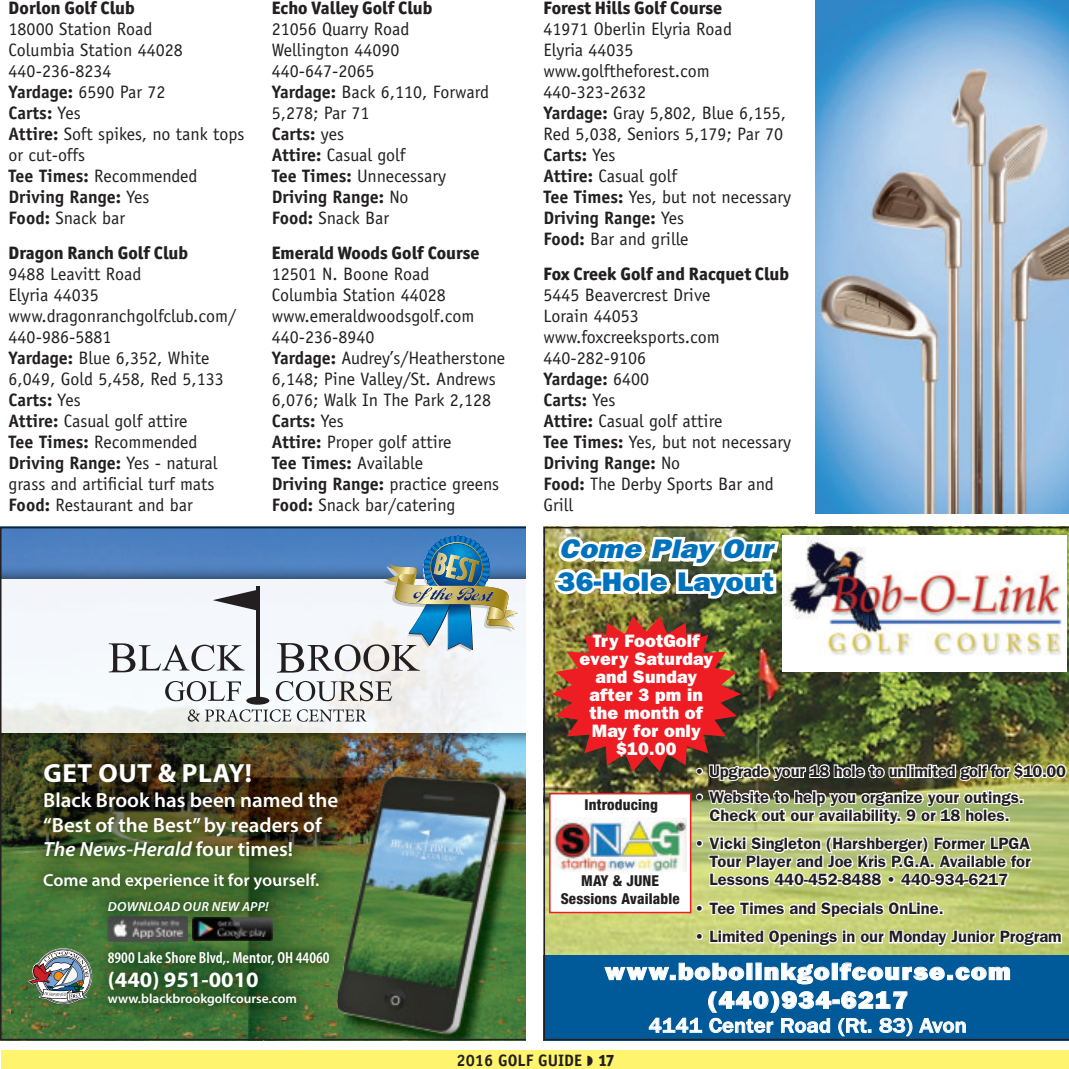
<style>
.page{position:relative;width:1069px;height:1069px;background:#fff}
.page>*{position:absolute;margin:0;border:0;box-sizing:border-box;transform-origin:0 0}
.t1{font:800 27px/32.4px "Franklin Gothic";letter-spacing:.01em;color:#0072bc;scale:1.1 1}
.t2{font:700 26.4px "Myriad Pro";letter-spacing:.02em;color:#fff}
.t3{font:800 24px/28.7px "Franklin Gothic";letter-spacing:.05em;color:#fff;text-align:center;scale:1.1 1}
.t4{font:700 22.05px "Myriad Pro";color:#fff}
.t5{font:500 20.7px "Franklin Gothic";color:#fff;scale:1.1 1}
.t6{font:600 20.55px/24.6px "Myriad Pro";color:#fff}
.t7{font:18px/21px "Officina Sans";color:#231f20}
.t8{font:700 18px "Officina Sans";color:#231f20}
.name{font:800 18px "Officina San ITC";color:#231f20}
.t9{font:800 18px/18px "Franklin Gothic";letter-spacing:.01em;color:#fff;text-align:center}
.t10{font:600 17.4px "Myriad Pro";color:#fff}
.t11{font:600 16.5px/18px "Franklin Gothic";color:#231f20;text-align:center}
.t12{font:700 16.5px "Officina Sans";color:#231f20}
.t13{font:600 condensed 16.05px "Myriad Pro";color:#fff}
.t14{font:800 condensed 15px/18px "Helvetica Neue LT Std";letter-spacing:.01em;color:#231f20;text-align:center}
.t15{font:600 13.2px "Myriad Pro";color:#fff}
.t16{font:italic 600 13.2px "Myriad Pro";letter-spacing:.02em;color:#fff}
.s1{font-weight:700}
.s2{font-weight:400}
.s3{font-style:italic}
.s4{font-family:"Officina San ITC";font-weight:800}
</style>
<div class="page">
<div style="left:2px;top:1050px;width:1066px;height:18px;background:#fff46d"></div>
<img style="left:543px;top:527px;width:525px;height:513px">
<img style="left:553px;top:817px;width:133px;height:53px">
<img style="left:0;top:527px;width:525px;height:513px">
<img style="left:815px;top:0;width:253px;height:513px">
<p class="name" style="left:9px;top:-3px;width:127px">Dorlon Golf Club</p>
<p class="t7" style="left:9px;top:20px;width:145px">18000 Station Road</p>
<p class="t7" style="left:9px;top:41px;width:176px">Columbia Station 44028</p>
<p class="t7" style="left:9px;top:62px;width:104px">440-236-8234</p>
<p class="t7" style="left:9px;top:83px;width:158px"><span class="s1">Yardage:</span> 6590 Par 72</p>
<p class="t8" style="left:9px;top:107px;width:73px">Carts: <span class="s2">Yes</span></p>
<p class="t7" style="left:9px;top:125px;width:237px"><span class="s1">Attire:</span> Soft spikes, no tank tops or cut-offs</p>
<p class="t7" style="left:9px;top:167px;width:190px"><span class="s1">Tee Times:</span> Recommended</p>
<p class="t8" style="left:9px;top:191px;width:142px">Driving Range: <span class="s2">Yes</span></p>
<p class="t7" style="left:9px;top:209px;width:118px"><span class="s1">Food:</span> Snack bar</p>
<p class="name" style="left:9px;top:241px;width:181px">Dragon Ranch Golf Club</p>
<p class="t7" style="left:9px;top:265px;width:134px">9488 Leavitt Road</p>
<p class="t7" style="left:9px;top:286px;width:91px">Elyria 44035</p>
<p class="t7" style="left:9px;top:307px;width:229px">www.dragonranchgolfclub.com/</p>
<p class="t7" style="left:9px;top:328px;width:104px">440-986-5881</p>
<p class="t7" style="left:9px;top:349px;width:216px"><span class="s1">Yardage:</span> Blue 6,352, White<br>6,049, Gold 5,458, Red 5,133</p>
<p class="t8" style="left:9px;top:393px;width:73px">Carts: <span class="s2">Yes</span></p>
<p class="t7" style="left:9px;top:412px;width:180px"><span class="s1">Attire:</span> Casual golf attire</p>
<p class="t7" style="left:9px;top:433px;width:190px"><span class="s1">Tee Times:</span> Recommended</p>
<p class="t7" style="left:9px;top:454px;width:210px"><span class="s1">Driving Range:</span> Yes - natural grass and artificial turf mats</p>
<p class="t7" style="left:9px;top:496px;width:186px"><span class="s1">Food:</span> Restaurant and bar</p>
<p class="name" style="left:272px;top:-3px;width:162px">Echo Valley Golf Club</p>
<p class="t7" style="left:272px;top:20px;width:139px">21056 Quarry Road</p>
<p class="t7" style="left:272px;top:41px;width:129px">Wellington 44090</p>
<p class="t7" style="left:272px;top:62px;width:104px">440-647-2065</p>
<p class="t7" style="left:272px;top:83px;width:219px"><span class="s1">Yardage:</span> Back 6,110, Forward<br>5,278; Par 71</p>
<p class="t8" style="left:272px;top:128px;width:74px">Carts: <span class="s2">yes</span></p>
<p class="t7" style="left:272px;top:146px;width:135px"><span class="s1">Attire:</span> Casual golf</p>
<p class="t7" style="left:272px;top:167px;width:176px"><span class="s1">Tee Times:</span> Unnecessary</p>
<p class="t8" style="left:272px;top:191px;width:138px">Driving Range: <span class="s2">No</span></p>
<p class="t7" style="left:272px;top:209px;width:119px"><span class="s1">Food:</span> Snack Bar</p>
<p class="name" style="left:272px;top:241px;width:209px">Emerald Woods Golf Course</p>
<p class="t7" style="left:272px;top:265px;width:159px">12501 N. Boone Road</p>
<p class="t7" style="left:272px;top:286px;width:176px">Columbia Station 44028</p>
<p class="t7" style="left:272px;top:307px;width:204px">www.emeraldwoodsgolf.com</p>
<p class="t7" style="left:272px;top:328px;width:104px">440-236-8940</p>
<p class="t7" style="left:272px;top:349px;width:235px"><span class="s1">Yardage:</span> Audrey’s/Heatherstone<br>6,148; Pine Valley/St. Andrews<br>6,076; Walk In The Park 2,128</p>
<p class="t8" style="left:272px;top:414px;width:73px">Carts: <span class="s2">Yes</span></p>
<p class="t7" style="left:272px;top:433px;width:181px"><span class="s1">Attire:</span> Proper golf attire</p>
<p class="t8" style="left:272px;top:456px;width:153px">Tee Times: <span class="s2">Available</span></p>
<p class="t7" style="left:272px;top:475px;width:229px"><span class="s1">Driving Range:</span> practice greens</p>
<p class="t7" style="left:272px;top:496px;width:185px"><span class="s1">Food:</span> Snack bar/catering</p>
<p class="t2" style="left:44px;top:757px;width:210px">GET OUT &amp; PLAY!</p>
<p class="t6" style="left:43px;top:789px;width:296px">Black Brook has been named the “Best of the Best”by readers of<br><span class="s3">The News-Herald</span> four times!</p>
<p class="t10" style="left:43px;top:873px;width:277px">Come and experience it for yourself.</p>
<p class="t16" style="left:108px;top:898px;width:162px">DOWNLOAD OUR NEW APP!</p>
<p class="t13" style="left:108px;top:948px;width:223px">8900 Lake Shore Blvd,. Mentor, OH 44060</p>
<p class="t4" style="left:108px;top:965px;width:152px">(440) 951-0010</p>
<p class="t15" style="left:108px;top:993px;width:190px">www.blackbrookgolfcourse.com</p>
<p class="name" style="left:543px;top:-3px;width:180px">Forest Hills Golf Course</p>
<p class="t7" style="left:543px;top:20px;width:190px">41971 Oberlin Elyria Road</p>
<p class="t7" style="left:543px;top:41px;width:91px">Elyria 44035</p>
<p class="t7" style="left:543px;top:62px;width:168px">www.golftheforest.com</p>
<p class="t7" style="left:543px;top:83px;width:104px">440-323-2632</p>
<p class="t7" style="left:543px;top:104px;width:244px"><span class="s1">Yardage:</span> Gray 5,802, Blue 6,155,<br>Red 5,038, Seniors 5,179; Par 70</p>
<p class="t8" style="left:543px;top:149px;width:73px">Carts: <span class="s2">Yes</span></p>
<p class="t7" style="left:543px;top:167px;width:135px"><span class="s1">Attire:</span> Casual golf</p>
<p class="t7" style="left:543px;top:188px;width:249px"><span class="s1">Tee Times:</span> Yes, but not necessary</p>
<p class="t8" style="left:543px;top:212px;width:142px">Driving Range: <span class="s2">Yes</span></p>
<p class="t7" style="left:543px;top:230px;width:147px"><span class="s1">Food:</span> Bar and grille</p>
<p class="name" style="left:543px;top:262px;width:247px">Fox Creek Golf and Racquet Club</p>
<p class="t7" style="left:543px;top:286px;width:168px">5445 Beavercrest Drive</p>
<p class="t7" style="left:543px;top:307px;width:97px">Lorain 44053</p>
<p class="t7" style="left:543px;top:328px;width:178px">www.foxcreeksports.com</p>
<p class="t7" style="left:543px;top:349px;width:104px">440-282-9106</p>
<p class="t8" style="left:543px;top:372px;width:107px">Yardage: <span class="s2">6400</span></p>
<p class="t8" style="left:543px;top:393px;width:73px">Carts: <span class="s2">Yes</span></p>
<p class="t7" style="left:543px;top:412px;width:180px"><span class="s1">Attire:</span> Casual golf attire</p>
<p class="t7" style="left:543px;top:433px;width:249px"><span class="s1">Tee Times:</span> Yes, but not necessary</p>
<p class="t8" style="left:543px;top:456px;width:138px">Driving Range: <span class="s2">No</span></p>
<p class="t7" style="left:543px;top:475px;width:232px"><span class="s1">Food:</span> The Derby Sports Bar and<br>Grill</p>
<p class="t1" style="left:557px;top:532px;width:198px"><span class="s3">Come Play Our<br></span>36-Hole Layout</p>
<p class="t9" style="left:579px;top:631px;width:135px">Try FootGolf every Saturday and Sunday after 3 pm in the month of<br>May for only $10.00</p>
<p class="t14" style="left:584px;top:797px;width:75px">Introducing</p>
<p class="t14" style="left:560px;top:872px;width:120px">MAY &amp; JUNE<br>Sessions Available</p>
<p class="t11" style="left:694px;top:764px;width:373px">• Upgrade your 18 hole to unlimited golf for $10.00</p>
<p class="t11" style="left:694px;top:789px;width:331px">• Website to help you organize your outings.<br>Check out our availability. 9 or 18 holes.</p>
<p class="t11" style="left:709px;top:836px;width:322px;text-align:justify;text-indent:-15px">• Vicki Singleton (Harshberger) Former LPGA Tour Player and Joe Kris P.G.A. Available for Lessons 440-452-8488 • 440-934-6217</p>
<p class="t11" style="left:694px;top:900px;width:250px">• Tee Times and Specials OnLine.</p>
<p class="t11" style="left:694px;top:929px;width:368px">• Limited Openings in our Monday Junior Program</p>
<p class="t3" style="left:604px;top:956px;width:370px">www.bobolinkgolfcourse.com (440)934-6217</p>
<p class="t5" style="left:648px;top:1018px;width:291px">4141 Center Road (Rt. 83) Avon</p>
<p class="t12" style="left:456px;top:1054px;width:159px">2016 GOLF GUIDE ◗ <span class="s4">17</span></p>
</div>
